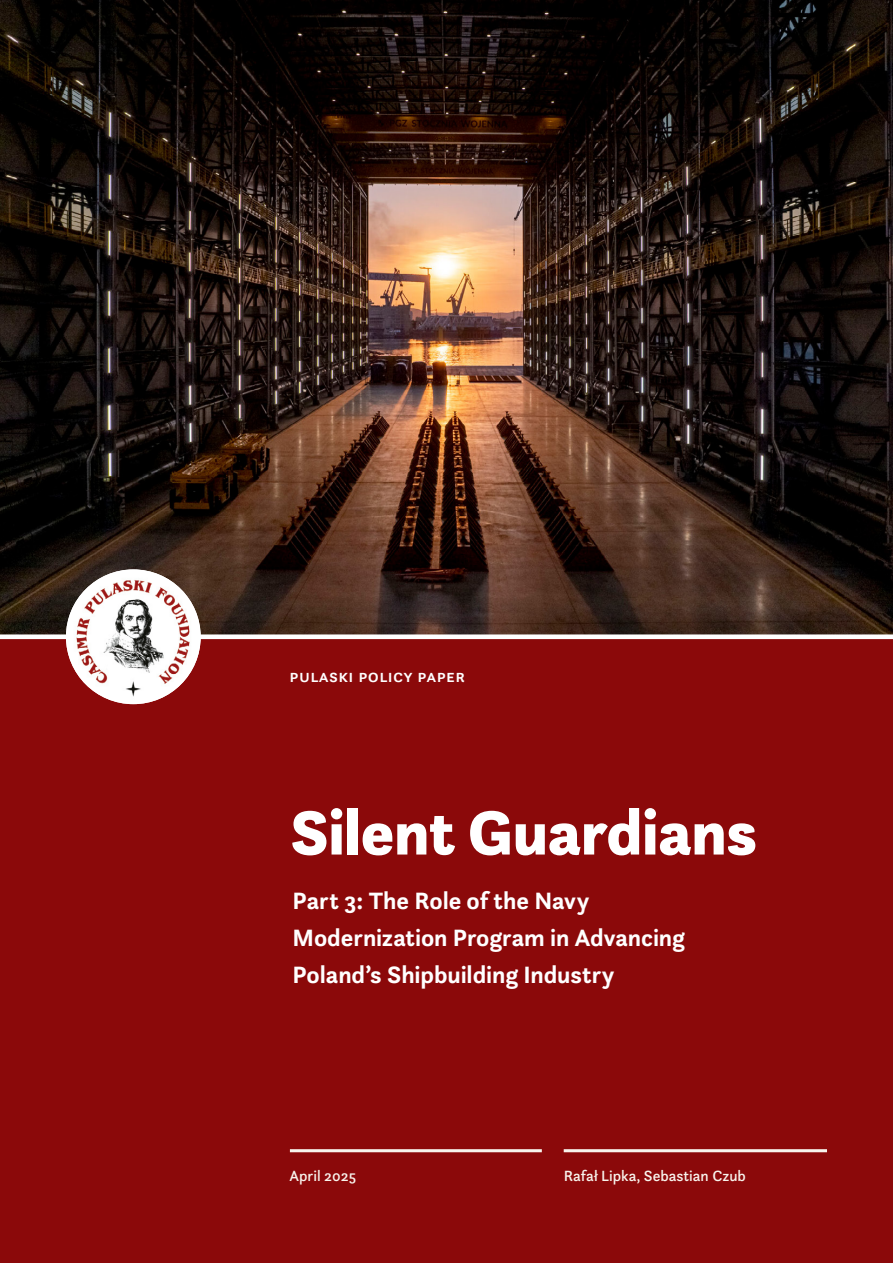
<style>
.page{position:relative;width:893px;height:1263px;background:#8b090a}
.page>*{position:absolute;margin:0;border:0;box-sizing:border-box;transform-origin:0 0}
.t1{font:900 64.8px "Questa Sans";letter-spacing:-.01em;color:#fff}
.t2{font:700 24.75px/37px "Questa Sans";letter-spacing:-.005em;color:#fff}
.t3{font:500 18.45px "Questa Sans";letter-spacing:.02em;color:#fff}
.t4{font:500 15.45px "Questa Sans";color:#f8f3ec}
</style>
<div class="page">
<img style="left:0;top:0;width:893px;height:634px">
<div style="left:0;top:634px;width:893px;height:5px;background:#fff"></div>
<hr style="left:290px;top:1149px;width:252px;height:3px;background:#f8f3ec">
<hr style="left:564px;top:1149px;width:263px;height:3px;background:#f8f3ec">
<img style="left:66px;top:569px;width:135px;height:135px;border-radius:67px">
<p class="t3" style="left:290px;top:664px;width:177px">PULASKI POLICY PAPER</p>
<p class="t1" style="left:291px;top:790px;width:468px">S ilent Guardians</p>
<p class="t2" style="left:293px;top:882px;width:394px">Part 3: The Role of the Navy<br>Modernization Program in Advancing<br>Poland’s Shipbuilding Industry</p>
<p class="t4" style="left:290px;top:1166px;width:68px">April 2025</p>
<p class="t4" style="left:564px;top:1166px;width:184px">Rafał Lipka, Sebastian Czub</p>
</div>
